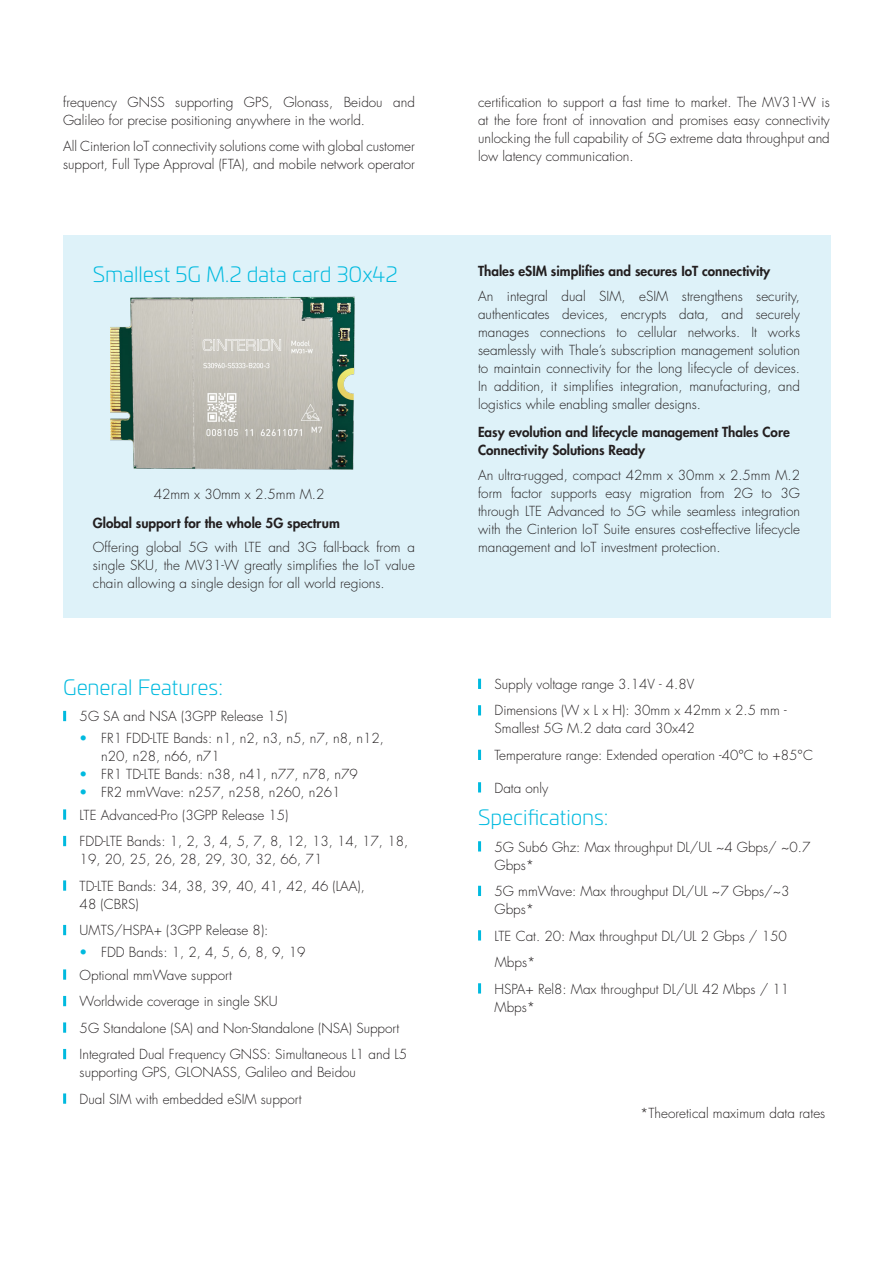
<style>
.page{position:relative;width:893px;height:1263px;background:#fff}
.page>*{position:absolute;margin:0;border:0;box-sizing:border-box;transform-origin:0 0}
.Head1{font:300 21px "Univia Pro";color:#00badf}
.List{font:300 21px "Univia Pro";color:#00badf}
._01_Txt{font:300 13.5px/18px "Futura Std";color:#231f20;text-align:justify}
.List-2{font:300 13.5px/18px "Futura Std";color:#231f20}
.Head2{font:800 13.5px/18px "Futura Std";color:#231f20}
.SubList{font:300 13.5px/18px "Futura Std";color:#231f20}
.s1{color:#00badf}
</style>
<div class="page">
<div style="left:63px;top:235px;width:768px;height:383px;background:#def2f9"></div>
<img style="left:110px;top:296px;width:245px;height:174px">
<svg style="left:63px;top:711px;width:3px;height:10px"></svg>
<svg style="left:63px;top:809px;width:3px;height:11px"></svg>
<svg style="left:63px;top:836px;width:3px;height:10px"></svg>
<svg style="left:63px;top:880px;width:3px;height:11px"></svg>
<svg style="left:63px;top:925px;width:3px;height:10px"></svg>
<svg style="left:63px;top:969px;width:3px;height:11px"></svg>
<svg style="left:63px;top:996px;width:3px;height:10px"></svg>
<svg style="left:63px;top:1022px;width:3px;height:11px"></svg>
<svg style="left:63px;top:1049px;width:3px;height:10px"></svg>
<svg style="left:63px;top:1093px;width:3px;height:11px"></svg>
<svg style="left:478px;top:679px;width:3px;height:10px"></svg>
<svg style="left:478px;top:705px;width:3px;height:10px"></svg>
<svg style="left:478px;top:750px;width:3px;height:10px"></svg>
<svg style="left:478px;top:782px;width:3px;height:10px"></svg>
<svg style="left:478px;top:841px;width:3px;height:10px"></svg>
<svg style="left:478px;top:886px;width:3px;height:10px"></svg>
<svg style="left:478px;top:930px;width:3px;height:10px"></svg>
<svg style="left:478px;top:983px;width:3px;height:10px"></svg>
<p class="_01_Txt" style="left:63px;top:93px;width:353px">frequency GNSS supporting GPS, Glonass, Beidou and<br>Galileo for precise positioning anywhere in the world.</p>
<p class="_01_Txt" style="left:63px;top:138px;width:353px">All Cinterion IoT connectivity solutions come with global customer support, Full Type Approval (FTA), and mobile network operator</p>
<p class="_01_Txt" style="left:478px;top:93px;width:353px">certification to support a fast time to market. The MV31-W is at the fore front of innovation and promises easy connectivity unlocking the full capability of 5G extreme data throughput and low latency communication.</p>
<p class="Head1" style="left:93px;top:259px;width:306px">Smallest 5G M.2 data card 30x42</p>
<p class="List-2" style="left:154px;top:486px;width:172px">42mm x 30mm x 2.5mm M.2</p>
<p class="Head2" style="left:93px;top:514px;width:248px">Global support for the whole 5G spectrum</p>
<p class="_01_Txt" style="left:93px;top:539px;width:324px">Offering global 5G with LTE and 3G fall-back from a single SKU, the MV31-W greatly simplifies the IoT value chain allowing a single design for all world regions.</p>
<p class="Head2" style="left:478px;top:262px;width:294px">Thales eSIM simplifies and secures IoT connectivity</p>
<p class="_01_Txt" style="left:478px;top:287px;width:323px">An integral dual SIM, eSIM strengthens security, authenticates devices, encrypts data, and securely manages connections to cellular networks. It works seamlessly with Thale’s subscription management solution to maintain connectivity for the long lifecycle of devices.<br>In addition, it simplifies integration, manufacturing, and logistics while enabling smaller designs.</p>
<p class="Head2" style="left:478px;top:423px;width:313px">Easy evolution and lifecycle management Thales Core<br>Connectivity Solutions Ready</p>
<p class="_01_Txt" style="left:478px;top:466px;width:324px">An ultra-rugged, compact 42mm x 30mm x 2.5mm M.2 form factor supports easy migration from 2G to 3G through LTE Advanced to 5G while seamless integration with the Cinterion IoT Suite ensures cost-effective lifecycle management and IoT investment protection.</p>
<p class="Head1" style="left:63px;top:672px;width:161px">General Features:</p>
<p class="List-2" style="left:80px;top:708px;width:209px">5G SA and NSA (3GPP Release 15)</p>
<p class="SubList" style="left:101px;top:730px;width:284px;text-indent:-22px"><span class="s1">•</span> FR1 FDD-LTE Bands: n1, n2, n3, n5, n7, n8, n12, n20, n28, n66, n71</p>
<p class="SubList" style="left:79px;top:766px;width:280px"><span class="s1">•</span> FR1 TD-LTE Bands: n38, n41, n77, n78, n79</p>
<p class="SubList" style="left:79px;top:784px;width:263px"><span class="s1">•</span> FR2 mmWave: n257, n258, n260, n261</p>
<p class="List-2" style="left:80px;top:806px;width:210px">LTE Advanced-Pro (3GPP Release 15)</p>
<p class="List-2" style="left:80px;top:833px;width:330px">FDD-LTE Bands: 1, 2, 3, 4, 5, 7, 8, 12, 13, 14, 17, 18,<br>19, 20, 25, 26, 28, 29, 30, 32, 66, 71</p>
<p class="List-2" style="left:80px;top:877px;width:287px">TD-LTE Bands: 34, 38, 39, 40, 41, 42, 46 (LAA),<br>48 (CBRS)</p>
<p class="List-2" style="left:80px;top:922px;width:190px">UMTS/HSPA+ (3GPP Release 8):</p>
<p class="SubList" style="left:79px;top:944px;width:228px"><span class="s1">•</span> FDD Bands: 1, 2, 4, 5, 6, 8, 9, 19</p>
<p class="List-2" style="left:80px;top:966px;width:154px">Optional mmWave support</p>
<p class="List-2" style="left:80px;top:993px;width:200px">Worldwide coverage in single SKU</p>
<p class="List-2" style="left:80px;top:1019px;width:321px">5G Standalone (SA) and Non-Standalone (NSA) Support</p>
<p class="List-2" style="left:80px;top:1046px;width:329px">Integrated Dual Frequency GNSS: Simultaneous L1 and L5 supporting GPS, GLONASS, Galileo and Beidou</p>
<p class="List-2" style="left:80px;top:1090px;width:224px">Dual SIM with embedded eSIM support</p>
<p class="List-2" style="left:495px;top:675px;width:201px">Supply voltage range 3.14V - 4.8V</p>
<p class="List-2" style="left:495px;top:702px;width:294px">Dimensions (W x L x H): 30mm x 42mm x 2.5 mm -<br>Smallest 5G M.2 data card 30x42</p>
<p class="List-2" style="left:495px;top:746px;width:320px">Temperature range: Extended operation -40°C to +85°C</p>
<p class="List-2" style="left:495px;top:779px;width:55px">Data only</p>
<p class="List" style="left:478px;top:802px;width:132px">Specifications:</p>
<p class="List-2" style="left:495px;top:838px;width:317px">5G Sub6 Ghz: Max throughput DL/UL ~4 Gbps/ ~0.7<br>Gbps*</p>
<p class="List-2" style="left:495px;top:882px;width:296px">5G mmWave: Max throughput DL/UL ~7 Gbps/~3<br>Gbps*</p>
<p class="List-2" style="left:495px;top:927px;width:294px">LTE Cat. 20: Max throughput DL/UL 2 Gbps / 150</p>
<p class="List-2" style="left:495px;top:953px;width:42px">Mbps*</p>
<p class="List-2" style="left:495px;top:980px;width:296px">HSPA+ Rel8: Max throughput DL/UL 42 Mbps / 11<br>Mbps*</p>
<p class="List-2" style="left:640px;top:1104px;width:187px">*Theoretical maximum data rates</p>
</div>
